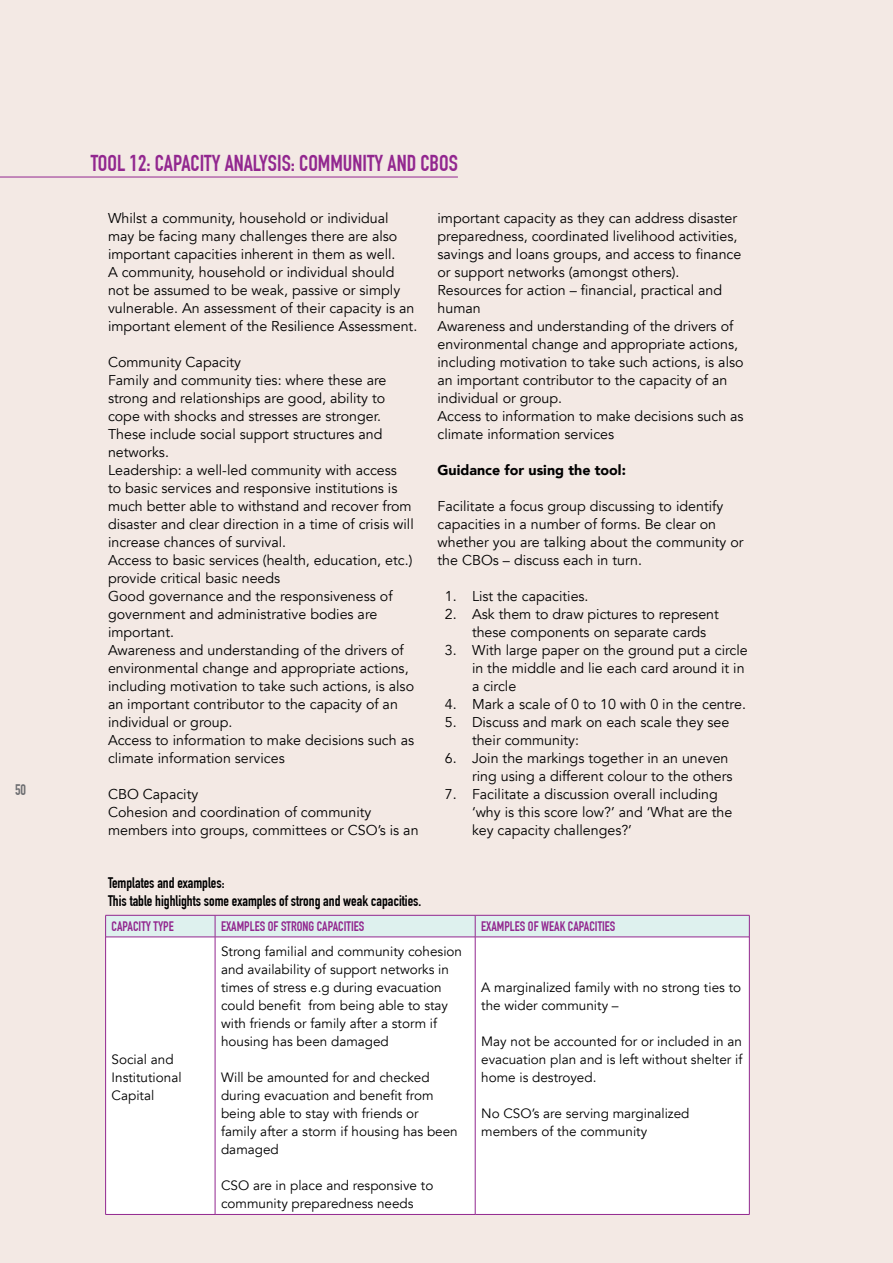
<style>
.page{position:relative;width:893px;height:1263px;background:#f3e9e4}
.page>*{position:absolute;margin:0;border:0;box-sizing:border-box;transform-origin:0 0}
.t1{font:700 22.5px "DIN Condensed";color:#92278f}
.t2{font:700 15px/18px "DIN Condensed";color:#000}
.t3{font:700 15px "DIN Condensed";color:#6d6e71}
.t4{font:14.25px/18px "Avenir";color:#000}
.t5{font:900 14.25px "Avenir";color:#000}
.t6{font:13.5px/18px "Avenir";color:#000}
.t7{font:700 13.5px "DIN Condensed";color:#92278f}
</style>
<div class="page">
<hr style="left:0;top:177px;width:458px;height:1px;background:#92278f">
<div style="left:106px;top:937px;width:643px;height:277px;background:#fff"></div>
<svg style="left:105px;top:915px;width:645px;height:22px;background:#d8e3e7"></svg>
<hr style="left:105px;top:937px;width:1px;height:277px;background:#92278f">
<hr style="left:215px;top:937px;width:1px;height:277px;background:#92278f">
<hr style="left:475px;top:937px;width:1px;height:277px;background:#92278f">
<hr style="left:749px;top:937px;width:1px;height:277px;background:#92278f">
<hr style="left:105px;top:1214px;width:110px;height:1px;background:#92278f">
<hr style="left:215px;top:1214px;width:260px;height:1px;background:#92278f">
<hr style="left:475px;top:1214px;width:274px;height:1px;background:#92278f">
<p class="t3" style="left:15px;top:781px;width:13px">50</p>
<h1 class="t1" style="left:91px;top:149px;width:369px">TOOL 12: CAPACITY ANALYSIS: COMMUNITY AND CBOS</h1>
<p class="t4" style="left:108px;top:209px;width:311px">Whilst a community, household or individual may be facing many challenges there are also important capacities inherent in them as well.<br>A community, household or individual should not be assumed to be weak, passive or simply vulnerable. An assessment of their capacity is an important element of the Resilience Assessment.</p>
<p class="t4" style="left:108px;top:353px;width:308px">Community Capacity<br>Family and community ties: where these are strong and relationships are good, ability to cope with shocks and stresses are stronger.<br>These include social support structures and networks.<br>Leadership: a well-led community with access<br>to basic services and responsive institutions is much better able to withstand and recover from disaster and clear direction in a time of crisis will increase chances of survival.<br>Access to basic services (health, education, etc.) provide critical basic needs<br>Good governance and the responsiveness of government and administrative bodies are important.<br>Awareness and understanding of the drivers of environmental change and appropriate actions, including motivation to take such actions, is also an important contributor to the capacity of an individual or group.<br>Access to information to make decisions such as climate information services</p>
<p class="t4" style="left:108px;top:785px;width:312px">CBO Capacity<br>Cohesion and coordination of community members into groups, committees or CSO’s is an</p>
<p class="t2" style="left:108px;top:874px;width:315px">Templates and examples:<br>This table highlights some examples of strong and weak capacities.</p>
<p class="t4" style="left:437px;top:209px;width:308px">important capacity as they can address disaster preparedness, coordinated livelihood activities, savings and loans groups, and access to finance or support networks (amongst others).<br>Resources for action – financial, practical and human<br>Awareness and understanding of the drivers of environmental change and appropriate actions, including motivation to take such actions, is also an important contributor to the capacity of an individual or group.<br>Access to information to make decisions such as climate information services</p>
<p class="t5" style="left:437px;top:458px;width:190px">Guidance for using the tool:</p>
<p class="t4" style="left:437px;top:497px;width:308px">Facilitate a focus group discussing to identify capacities in a number of forms. Be clear on whether you are talking about the community or the CBOs – discuss each in turn.</p>
<p class="t4" style="left:445px;top:587px;width:145px">1. List the capacities.</p>
<p class="t4" style="left:472px;top:605px;width:248px;text-indent:-27px">2. Ask them to draw pictures to represent these components on separate cards</p>
<p class="t4" style="left:472px;top:641px;width:277px;text-indent:-27px">3. With large paper on the ground put a circle in the middle and lie each card around it in a circle</p>
<p class="t4" style="left:445px;top:695px;width:302px">4. Mark a scale of 0 to 10 with 0 in the centre.</p>
<p class="t4" style="left:472px;top:713px;width:259px;text-indent:-27px">5. Discuss and mark on each scale they see their community:</p>
<p class="t4" style="left:445px;top:749px;width:289px;text-align:right">6. Join the markings together in an uneven ring using a different colour to the others</p>
<p class="t4" style="left:472px;top:785px;width:262px;text-indent:-27px">7. Facilitate a discussion overall including ‘why is this score low?’ and ‘What are the key capacity challenges?’</p>
<p class="t7" style="left:112px;top:918px;width:64px">CAPACITY TYPE</p>
<p class="t7" style="left:221px;top:918px;width:145px">EXAMPLES OF STRONG CAPACITIES</p>
<p class="t7" style="left:481px;top:918px;width:136px">EXAMPLES OF WEAK CAPACITIES</p>
<p class="t6" style="left:112px;top:1051px;width:72px">Social and<br>Institutional<br>Capital</p>
<p class="t6" style="left:221px;top:943px;width:243px">Strong familial and community cohesion and availability of support networks in times of stress e.g during evacuation could benefit from being able to stay with friends or family after a storm if housing has been damaged</p>
<p class="t6" style="left:221px;top:1069px;width:238px">Will be amounted for and checked during evacuation and benefit from being able to stay with friends or<br>family after a storm if housing has been damaged</p>
<p class="t6" style="left:221px;top:1177px;width:214px">CSO are in place and responsive to community preparedness needs</p>
<p class="t6" style="left:481px;top:979px;width:261px">A marginalized family with no strong ties to the wider community –</p>
<p class="t6" style="left:481px;top:1033px;width:263px;text-align:justify">May not be accounted for or included in an evacuation plan and is left without shelter if home is destroyed.</p>
<p class="t6" style="left:481px;top:1105px;width:210px">No CSO’s are serving marginalized members of the community</p>
</div>
